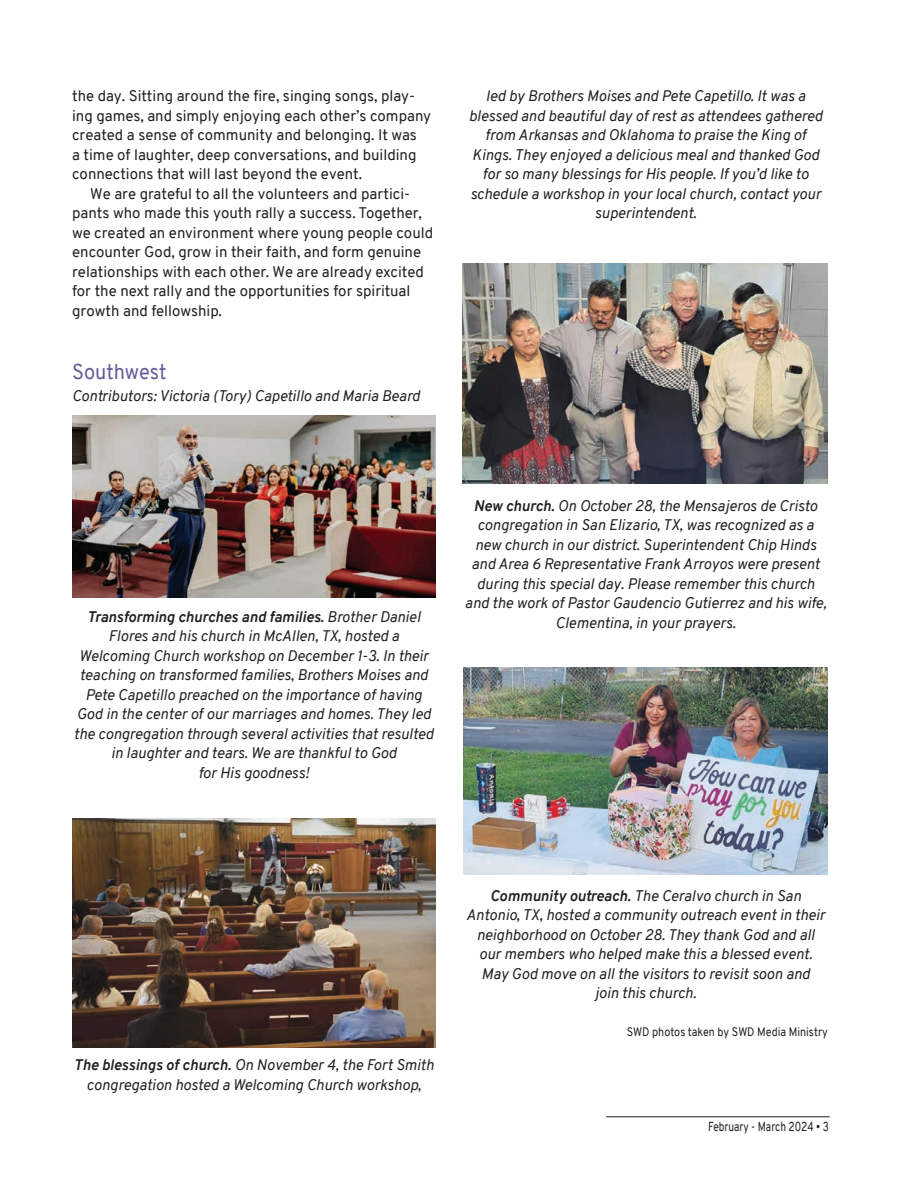
<style>
.page{position:relative;width:918px;height:1188px;background:#fff}
.page>*{position:absolute;margin:0;border:0;box-sizing:border-box;transform-origin:0 0}
.District_News_Title-CR{font:21px "Overpass";color:#625c98;scale:.95 1}
.Caption-CR{font:italic 15px/19.5px "Overpass";color:#231f20;text-align:center}
.News-CR{font:15px/19.5px "Overpass";color:#231f20}
.Contributor{font:italic 15px "Overpass";color:#231f20}
.t1{font:12.75px "Overpass";color:#231f20;scale:.8 1}
.t2{font:12px "Overpass";color:#231f20;scale:.9 1}
.s1{font-weight:700}
</style>
<div class="page">
<hr style="left:606px;top:1116px;width:224px;height:1px;background:#231f20">
<img style="left:72px;top:416px;width:364px;height:182px">
<img style="left:72px;top:819px;width:364px;height:229px">
<img style="left:463px;top:264px;width:365px;height:220px">
<img style="left:464px;top:667px;width:364px;height:207px">
<p class="News-CR" style="left:72px;top:86px;width:361px">the day. Sitting around the fire, singing songs, play&shy;ing games, and simply enjoying each other’s company created a sense of community and belonging. It was<br>a time of laughter, deep conversations, and building connections that will last beyond the event.</p>
<p class="News-CR" style="left:72px;top:184px;width:362px;text-indent:18px">We are grateful to all the volunteers and partici&shy;pants who made this youth rally a success. Together, we created an environment where young people could encounter God, grow in their faith, and form genuine relationships with each other. We are already excited for the next rally and the opportunities for spiritual growth and fellowship.</p>
<p class="District_News_Title-CR" style="left:72px;top:356px;width:101px">Southwest</p>
<p class="Contributor" style="left:72px;top:385px;width:349px">Contributors: Victoria (Tory) Capetillo and Maria Beard</p>
<p class="Caption-CR" style="left:469px;top:86px;width:355px">led by Brothers Moises and Pete Capetillo. It was a blessed and beautiful day of rest as attendees gathered from Arkansas and Oklahoma to praise the King of Kings. They enjoyed a delicious meal and thanked God for so many blessings for His people. If you’d like to schedule a workshop in your local church, contact your superintendent.</p>
<p class="Caption-CR" style="left:74px;top:607px;width:361px"><span class="s1">Transforming churches and families.</span> Brother Daniel Flores and his church in McAllen, TX, hosted a Welcoming Church workshop on December 1-3. In their teaching on transformed families, Brothers Moises and Pete Capetillo preached on the importance of having God in the center of our marriages and homes. They led the congregation through several activities that resulted in laughter and tears. We are thankful to God<br>for His goodness!</p>
<p class="Caption-CR" style="left:465px;top:496px;width:363px"><span class="s1">New church.</span> On October 28, the Mensajeros de Cristo congregation in San Elizario, TX, was recognized as a new church in our district. Superintendent Chip Hinds and Area 6 Representative Frank Arroyos were present during this special day. Please remember this church and the work of Pastor Gaudencio Gutierrez and his wife, Clementina, in your prayers.</p>
<p class="Caption-CR" style="left:74px;top:1055px;width:361px"><span class="s1">The blessings of church.</span> On November 4, the Fort Smith congregation hosted a Welcoming Church workshop,</p>
<p class="Caption-CR" style="left:466px;top:886px;width:361px"><span class="s1">Community outreach.</span> The Ceralvo church in San Antonio, TX, hosted a community outreach event in their neighborhood on October 28. They thank God and all our members who helped make this a blessed event.<br>May God move on all the visitors to revisit soon and<br>join this church.</p>
<p class="t2" style="left:627px;top:1023px;width:225px">SWD photos taken by SWD Media Ministry</p>
<p class="t1" style="left:708px;top:1117px;width:153px">February - March 2024 • 3</p>
</div>
